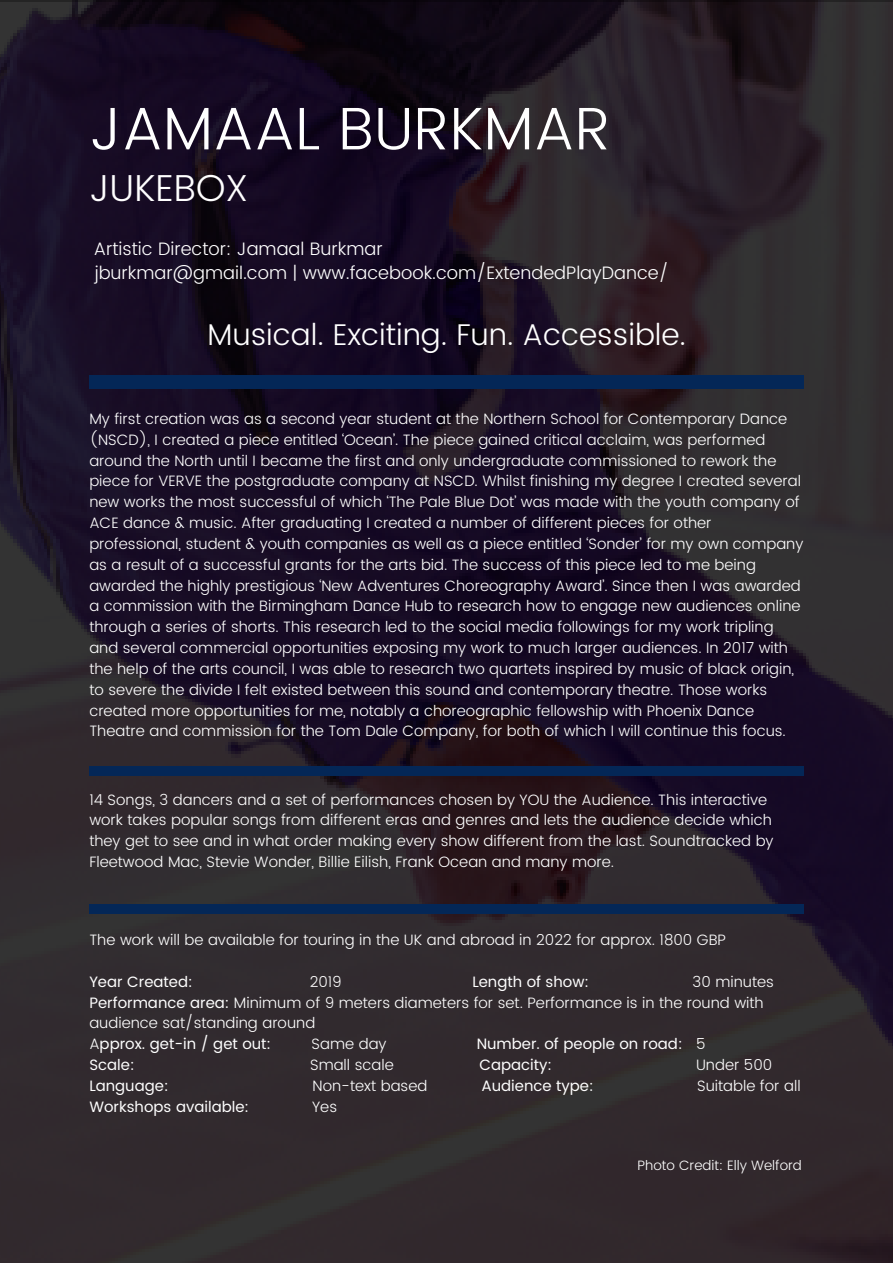
<style>
.page{position:relative;width:893px;height:1263px;background:#fff}
.page>*{position:absolute;margin:0;border:0;box-sizing:border-box;transform-origin:0 0}
.t1{font:300 60px "Poppins";color:#fff}
.t2{font:300 37.5px "Poppins";color:#fff}
.t3{font:300 30px "Poppins";color:#fff}
.t4{font:300 18px "Poppins";color:#fff}
.t5{font:300 15px/20.9px "Poppins";color:#fff}
.t6{font:15px "Poppins";color:#fff}
.t7{font:300 13.5px "Poppins";color:#fff}
.s1{font-weight:400}
.s2{font-weight:300}
</style>
<div class="page">
<img style="left:0;top:0;width:893px;height:1263px">
<div style="left:89px;top:375px;width:715px;height:13px;background:#042757"></div>
<div style="left:89px;top:766px;width:715px;height:9px;background:#042757"></div>
<div style="left:89px;top:904px;width:715px;height:9px;background:#042757"></div>
<p class="t1" style="left:89px;top:94px;width:523px">JAMAAL BURKMAR</p>
<p class="t2" style="left:89px;top:166px;width:160px">JUKEBOX</p>
<p class="t4" style="left:94px;top:238px;width:291px">Artistic Director: Jamaal Burkmar</p>
<p class="t4" style="left:95px;top:262px;width:575px">jburkmar@gmail.com | www.facebook.com/ExtendedPlayDance/</p>
<p class="t3" style="left:207px;top:317px;width:480px">Musical. Exciting. Fun. Accessible.</p>
<p class="t5" style="left:89px;top:408px;width:715px">My first creation was as a second year student at the Northern School for Contemporary Dance (NSCD), I created a piece entitled ‘Ocean’. The piece gained critical acclaim, was performed around the North until I became the first and only undergraduate commissioned to rework the piece for VERVE the postgraduate company at NSCD. Whilst finishing my degree I created several new works the most successful of which ‘The Pale Blue Dot’ was made with the youth company of ACE dance &amp; music. After graduating I created a number of different pieces for other professional, student &amp; youth companies as well as a piece entitled ‘Sonder’ for my own company as a result of a successful grants for the arts bid. The success of this piece led to me being awarded the highly prestigious ‘New Adventures Choreography Award’. Since then I was awarded a commission with the Birmingham Dance Hub to research how to engage new audiences online through a series of shorts. This research led to the social media followings for my work tripling and several commercial opportunities exposing my work to much larger audiences. In 2017 with the help of the arts council, I was able to research two quartets inspired by music of black origin, to severe the divide I felt existed between this sound and contemporary theatre. Those works created more opportunities for me, notably a choreographic fellowship with Phoenix Dance Theatre and commission for the Tom Dale Company, for both of which I will continue this focus.</p>
<p class="t5" style="left:89px;top:789px;width:686px">14 Songs, 3 dancers and a set of performances chosen by YOU the Audience. This interactive work takes popular songs from different eras and genres and lets the audience decide which they get to see and in what order making every show different from the last. Soundtracked by Fleetwood Mac, Stevie Wonder, Billie Eilish, Frank Ocean and many more.</p>
<p class="t5" style="left:89px;top:929px;width:638px">The work will be available for touring in the UK and abroad in 2022 for approx. 1800 GBP</p>
<p class="t6" style="left:89px;top:973px;width:105px">Year Created:</p>
<p class="t5" style="left:310px;top:971px;width:34px">2019</p>
<p class="t6" style="left:472px;top:973px;width:118px">Length of show:</p>
<p class="t5" style="left:692px;top:971px;width:83px">30 minutes</p>
<p class="t5" style="left:89px;top:992px;width:676px"><span class="s1">Performance area:</span> Minimum of 9 meters diameters for set. Performance is in the round with audience sat/standing around</p>
<p class="t6" style="left:89px;top:1035px;width:183px"><span class="s2">A</span>pprox. get-in / get out:</p>
<p class="t5" style="left:312px;top:1033px;width:77px">Same day</p>
<p class="t6" style="left:477px;top:1035px;width:230px">Number. of people on road: <span class="s2">5</span></p>
<p class="t6" style="left:89px;top:1056px;width:47px">Scale:</p>
<p class="t5" style="left:310px;top:1054px;width:85px">Small scale</p>
<p class="t6" style="left:479px;top:1056px;width:74px">Capacity:</p>
<p class="t5" style="left:696px;top:1054px;width:78px">Under 500</p>
<p class="t6" style="left:89px;top:1077px;width:81px">Language:</p>
<p class="t5" style="left:312px;top:1075px;width:116px">Non-text based</p>
<p class="t6" style="left:481px;top:1077px;width:114px">Audience type:</p>
<p class="t5" style="left:697px;top:1075px;width:105px">Suitable for all</p>
<p class="t6" style="left:89px;top:1098px;width:161px">Workshops available:</p>
<p class="t5" style="left:312px;top:1096px;width:26px">Yes</p>
<p class="t7" style="left:637px;top:1157px;width:166px">Photo Credit: Elly Welford</p>
</div>
